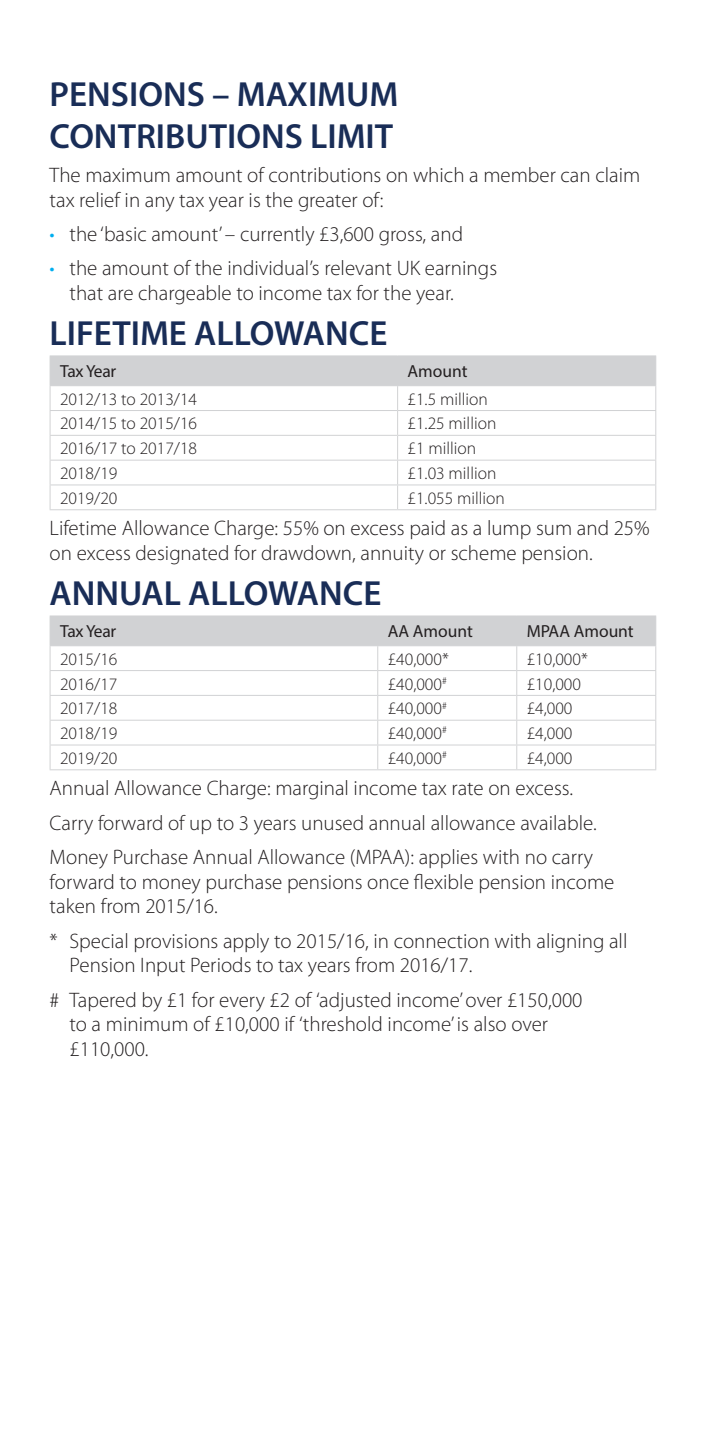
<style>
.page{position:relative;width:705px;height:1444px;background:#fff}
.page>*{position:absolute;margin:0;border:0;box-sizing:border-box;transform-origin:0 0}
.t1{font:600 35px/42px "Myriad Pro";color:#192d57}
.t2{font:300 21px/24.5px "Myriad Pro";color:#231f20}
.t3{font:300 17.5px "Myriad Pro";color:#231f20}
.t4{font:17.5px "Myriad Pro";letter-spacing:-.005em;color:#231f20}
.s1{color:#00aeef}
</style>
<div class="page">
<hr style="left:50px;top:355px;width:347px;height:1px;background:#d1d2d4">
<hr style="left:49px;top:356px;width:2px;height:29px;background:#d1d2d4">
<hr style="left:397px;top:355px;width:259px;height:1px;background:#d1d2d4">
<hr style="left:49px;top:386px;width:2px;height:24px;background:#d1d2d4">
<hr style="left:49px;top:411px;width:2px;height:24px;background:#d1d2d4">
<hr style="left:49px;top:436px;width:2px;height:24px;background:#d1d2d4">
<hr style="left:49px;top:460px;width:2px;height:24px;background:#d1d2d4">
<hr style="left:49px;top:485px;width:2px;height:24px;background:#d1d2d4">
<svg style="left:50px;top:356px;width:606px;height:153px"></svg>
<hr style="left:50px;top:509px;width:347px;height:1px;background:#d1d2d4">
<hr style="left:397px;top:509px;width:259px;height:1px;background:#d1d2d4">
<hr style="left:50px;top:615px;width:327px;height:1px;background:#d1d2d4">
<hr style="left:49px;top:616px;width:2px;height:29px;background:#d1d2d4">
<hr style="left:377px;top:615px;width:139px;height:1px;background:#d1d2d4">
<hr style="left:516px;top:615px;width:140px;height:1px;background:#d1d2d4">
<hr style="left:49px;top:646px;width:2px;height:24px;background:#d1d2d4">
<hr style="left:49px;top:671px;width:2px;height:24px;background:#d1d2d4">
<hr style="left:49px;top:696px;width:2px;height:24px;background:#d1d2d4">
<hr style="left:49px;top:720px;width:2px;height:24px;background:#d1d2d4">
<hr style="left:49px;top:745px;width:2px;height:24px;background:#d1d2d4">
<svg style="left:50px;top:616px;width:606px;height:153px"></svg>
<hr style="left:50px;top:769px;width:327px;height:1px;background:#d1d2d4">
<hr style="left:377px;top:769px;width:139px;height:1px;background:#d1d2d4">
<hr style="left:516px;top:769px;width:140px;height:1px;background:#d1d2d4">
<h1 class="t1" style="left:50px;top:72px;width:350px">PENSIONS – MAXIMUM<br>CONTRIBUTIONS LIMIT</h1>
<p class="t2" style="left:50px;top:163px;width:592px">The maximum amount of contributions on which a member can claim tax relief in any tax year is the greater of:</p>
<p class="t2" style="left:50px;top:222px;width:415px"><span class="s1">•</span> the ‘basic amount’ – currently £3,600 gross, and</p>
<p class="t2" style="left:69px;top:256px;width:429px;text-indent:-20px"><span class="s1">•</span> the amount of the individual’s relevant UK earnings that are chargeable to income tax for the year.</p>
<h1 class="t1" style="left:50px;top:312px;width:339px">LIFETIME ALLOWANCE</h1>
<p class="t4" style="left:60px;top:361px;width:58px">Tax Year</p>
<p class="t4" style="left:407px;top:361px;width:61px">Amount</p>
<p class="t3" style="left:60px;top:388px;width:139px">2012/13 to 2013/14</p>
<p class="t3" style="left:407px;top:388px;width:82px">£1.5 million</p>
<p class="t3" style="left:60px;top:413px;width:139px">2014/15 to 2015/16</p>
<p class="t3" style="left:407px;top:413px;width:90px">£1.25 million</p>
<p class="t3" style="left:60px;top:438px;width:139px">2016/17 to 2017/18</p>
<p class="t3" style="left:407px;top:438px;width:70px">£1 million</p>
<p class="t3" style="left:60px;top:463px;width:59px">2018/19</p>
<p class="t3" style="left:407px;top:463px;width:90px">£1.03 million</p>
<p class="t3" style="left:60px;top:487px;width:59px">2019/20</p>
<p class="t3" style="left:407px;top:487px;width:99px">£1.055 million</p>
<p class="t2" style="left:50px;top:516px;width:601px">Lifetime Allowance Charge: 55% on excess paid as a lump sum and 25% on excess designated for drawdown, annuity or scheme pension.</p>
<h1 class="t1" style="left:50px;top:572px;width:333px">ANNUAL ALLOWANCE</h1>
<p class="t4" style="left:60px;top:621px;width:58px">Tax Year</p>
<p class="t4" style="left:387px;top:621px;width:87px">AA Amount</p>
<p class="t4" style="left:526px;top:621px;width:108px">MPAA Amount</p>
<p class="t3" style="left:60px;top:648px;width:59px">2015/16</p>
<p class="t3" style="left:387px;top:648px;width:63px">£40,000*</p>
<p class="t3" style="left:526px;top:648px;width:63px">£10,000*</p>
<p class="t3" style="left:60px;top:673px;width:59px">2016/17</p>
<p class="t3" style="left:387px;top:673px;width:61px">£40,000<sup>#</sup></p>
<p class="t3" style="left:526px;top:673px;width:56px">£10,000</p>
<p class="t3" style="left:60px;top:698px;width:59px">2017/18</p>
<p class="t3" style="left:387px;top:698px;width:61px">£40,000<sup>#</sup></p>
<p class="t3" style="left:526px;top:698px;width:47px">£4,000</p>
<p class="t3" style="left:60px;top:723px;width:59px">2018/19</p>
<p class="t3" style="left:387px;top:723px;width:61px">£40,000<sup>#</sup></p>
<p class="t3" style="left:526px;top:723px;width:47px">£4,000</p>
<p class="t3" style="left:60px;top:747px;width:59px">2019/20</p>
<p class="t3" style="left:387px;top:747px;width:61px">£40,000<sup>#</sup></p>
<p class="t3" style="left:526px;top:747px;width:47px">£4,000</p>
<p class="t2" style="left:50px;top:771px;width:548px;line-height:34.3px">Annual Allowance Charge: marginal income tax rate on excess.<br>Carry forward of up to 3 years unused annual allowance available.<br>Money Purchase Annual Allowance (MPAA): applies with no carry</p>
<p class="t2" style="left:50px;top:869px;width:566px">forward to money purchase pensions once flexible pension income taken from 2015/16.</p>
<p class="t2" style="left:69px;top:928px;width:559px;text-indent:-20px">* Special provisions apply to 2015/16, in connection with aligning all<br>Pension Input Periods to tax years from 2016/17.</p>
<p class="t2" style="left:69px;top:987px;width:514px;text-indent:-20px"># Tapered by £1 for every £2 of ‘adjusted income’ over £150,000 to a minimum of £10,000 if ‘threshold income’ is also over £110,000.</p>
</div>
